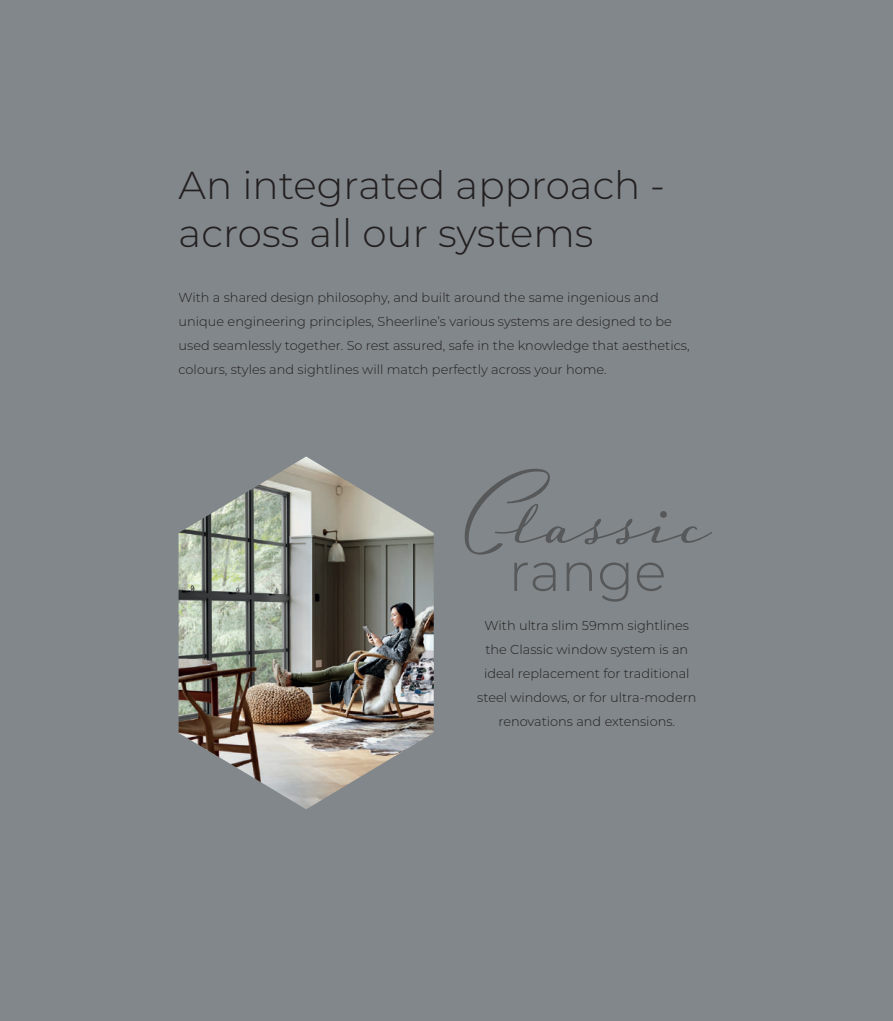
<style>
.page{position:relative;width:893px;height:1021px;background:#fff}
.page>*{position:absolute;margin:0;border:0;box-sizing:border-box;transform-origin:0 0}
.t1{font:103.5px "Luxus Brut";color:#57585a}
.t2{font:300 54px "Montserrat";color:#57585a}
.t3{font:300 39px/48px "Montserrat";color:#231f20}
.t4{font:300 12.9px/24px "Montserrat";color:#231f20;text-align:center}
</style>
<div class="page">
<div style="left:0;top:0;width:893px;height:1020px;background:#81878a"></div>
<img style="left:179px;top:456px;width:255px;height:353px">
<h3 class="t3" style="left:179px;top:160px;width:488px">An integrated approach - across all our systems</h3>
<p class="t4" style="left:179px;top:285px;width:513px;text-align:left">With a shared design philosophy, and built around the same ingenious and unique engineering principles, Sheerline’s various systems are designed to be used seamlessly together. So rest assured, safe in the knowledge that aesthetics, colours, styles and sightlines will match perfectly across your home.</p>
<h1 class="t1" style="left:461px;top:446px;width:254px">Classic</h1>
<h2 class="t2" style="left:509px;top:535px;width:159px">range</h2>
<p class="t4" style="left:477px;top:612px;width:221px">With ultra slim 59mm sightlines the Classic window system is an ideal replacement for traditional steel windows, or for ultra-modern renovations and extensions.</p>
</div>
